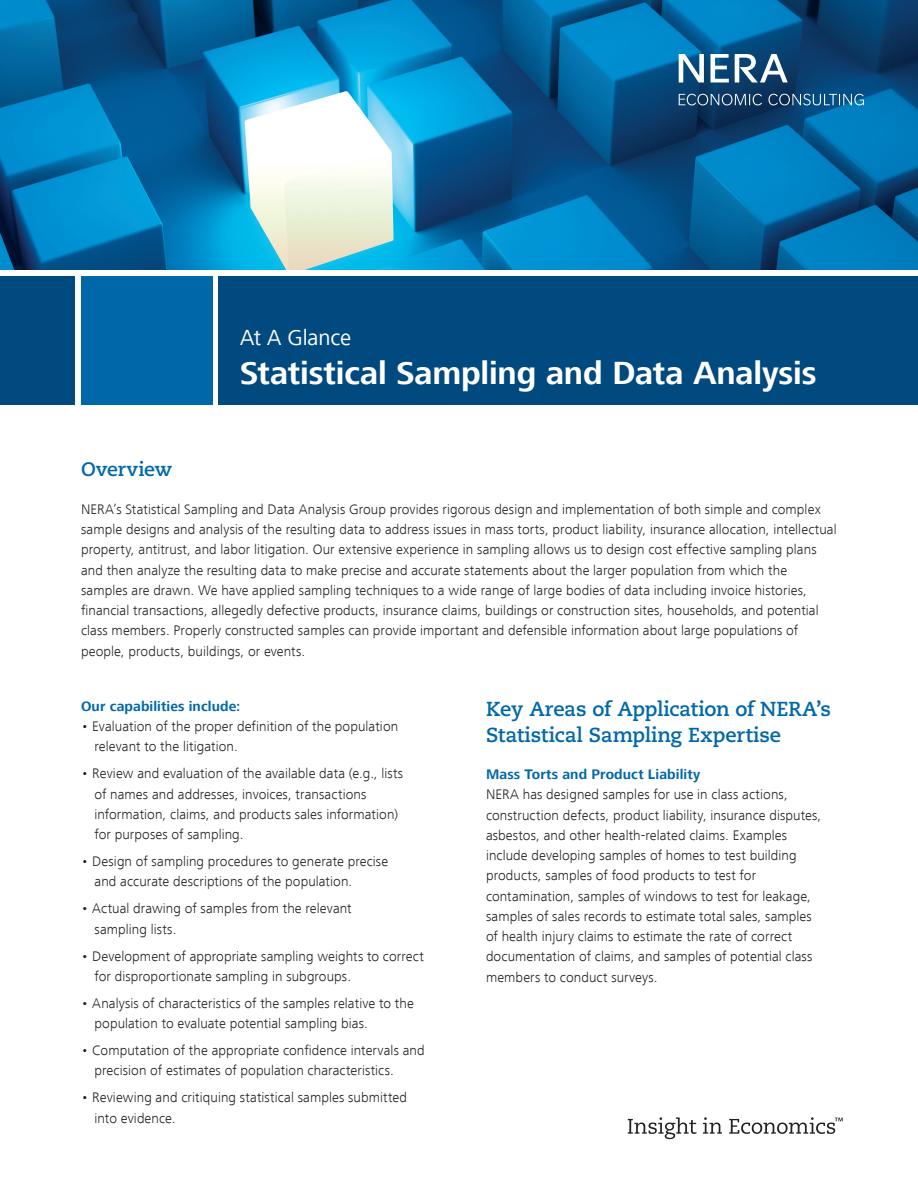
<style>
.page{position:relative;width:918px;height:1188px;background:#fff}
.page>*{position:absolute;margin:0;border:0;box-sizing:border-box;transform-origin:0 0}
.Brochure_Title{font:700 33px "Frutiger Next LT";letter-spacing:-.005em;color:#fff}
.Brochure_Title-2{font:22.5px "Frutiger Next LT";letter-spacing:-.005em;color:#fff}
.Bodytext{font:700 20.25px/25.5px "Caecilia";letter-spacing:-.01em;color:#0068a9}
.Bodytext-2{font:700 19.5px "Caecilia";letter-spacing:-.005em;color:#0068a9}
.Bodytext-3{font:300 14.25px/20.2px "Frutiger Next LT";letter-spacing:.005em;color:#231f20}
.Bodytext-4{font:700 14.25px "Frutiger Next LT";letter-spacing:.005em;color:#0068a9}
</style>
<div class="page">
<div style="left:219px;top:276px;width:699px;height:129px;background:#004a7f"></div>
<div style="left:0;top:276px;width:75px;height:129px;background:#004a7f"></div>
<div style="left:81px;top:276px;width:131px;height:129px;background:#0068a9"></div>
<img style="left:0;top:0;width:918px;height:270px">
<svg style="left:679px;top:54px;width:25px;height:28px"></svg>
<svg style="left:710px;top:54px;width:19px;height:28px"></svg>
<svg style="left:735px;top:54px;width:53px;height:28px"></svg>
<svg style="left:679px;top:94px;width:83px;height:11px"></svg>
<svg style="left:768px;top:94px;width:96px;height:11px"></svg>
<svg style="left:628px;top:1117px;width:68px;height:22px"></svg>
<svg style="left:703px;top:1117px;width:19px;height:17px"></svg>
<svg style="left:729px;top:1117px;width:114px;height:17px"></svg>
<p class="Brochure_Title-2" style="left:240px;top:325px;width:113px">At A Glance</p>
<p class="Brochure_Title" style="left:240px;top:355px;width:578px">Statistical Sampling and Data Analysis</p>
<p class="Bodytext-2" style="left:81px;top:457px;width:93px">Overview</p>
<p class="Bodytext-3" style="left:81px;top:499px;width:757px">NERA’s Statistical Sampling and Data Analysis Group provides rigorous design and implementation of both simple and complex sample designs and analysis of the resulting data to address issues in mass torts, product liability, insurance allocation, intellectual property, antitrust, and labor litigation. Our extensive experience in sampling allows us to design cost effective sampling plans and then analyze the resulting data to make precise and accurate statements about the larger population from which the samples are drawn. We have applied sampling techniques to a wide range of large bodies of data including invoice histories, financial transactions, allegedly defective products, insurance claims, buildings or construction sites, households, and potential class members. Properly constructed samples can provide important and defensible information about large populations of people, products, buildings, or events.</p>
<p class="Bodytext-4" style="left:81px;top:698px;width:161px">Our capabilities include:</p>
<p class="Bodytext-3" style="left:94px;top:716px;width:305px;text-indent:-14px">• Evaluation of the proper definition of the population relevant to the litigation.</p>
<p class="Bodytext-3" style="left:94px;top:763px;width:310px;text-indent:-14px">• Review and evaluation of the available data (e.g., lists of names and addresses, invoices, transactions information, claims, and products sales information) for purposes of sampling.</p>
<p class="Bodytext-3" style="left:94px;top:851px;width:295px;text-indent:-14px">• Design of sampling procedures to generate precise and accurate descriptions of the population.</p>
<p class="Bodytext-3" style="left:94px;top:898px;width:259px;text-indent:-14px">• Actual drawing of samples from the relevant sampling lists.</p>
<p class="Bodytext-3" style="left:94px;top:946px;width:331px;text-indent:-14px">• Development of appropriate sampling weights to correct for disproportionate sampling in subgroups.</p>
<p class="Bodytext-3" style="left:94px;top:993px;width:321px;text-indent:-14px">• Analysis of characteristics of the samples relative to the population to evaluate potential sampling bias.</p>
<p class="Bodytext-3" style="left:94px;top:1040px;width:332px;text-indent:-14px">• Computation of the appropriate confidence intervals and precision of estimates of population characteristics.</p>
<p class="Bodytext-3" style="left:94px;top:1087px;width:314px;text-indent:-14px">• Reviewing and critiquing statistical samples submitted into evidence.</p>
<p class="Bodytext" style="left:486px;top:697px;width:347px">Key Areas of Application of NERA’s<br>Statistical Sampling Expertise</p>
<p class="Bodytext-4" style="left:486px;top:766px;width:216px">Mass Torts and Product Liability</p>
<p class="Bodytext-3" style="left:486px;top:785px;width:337px">NERA has designed samples for use in class actions, construction defects, product liability, insurance disputes, asbestos, and other health-related claims. Examples include developing samples of homes to test building products, samples of food products to test for contamination, samples of windows to test for leakage, samples of sales records to estimate total sales, samples of health injury claims to estimate the rate of correct documentation of claims, and samples of potential class members to conduct surveys.</p>
</div>
